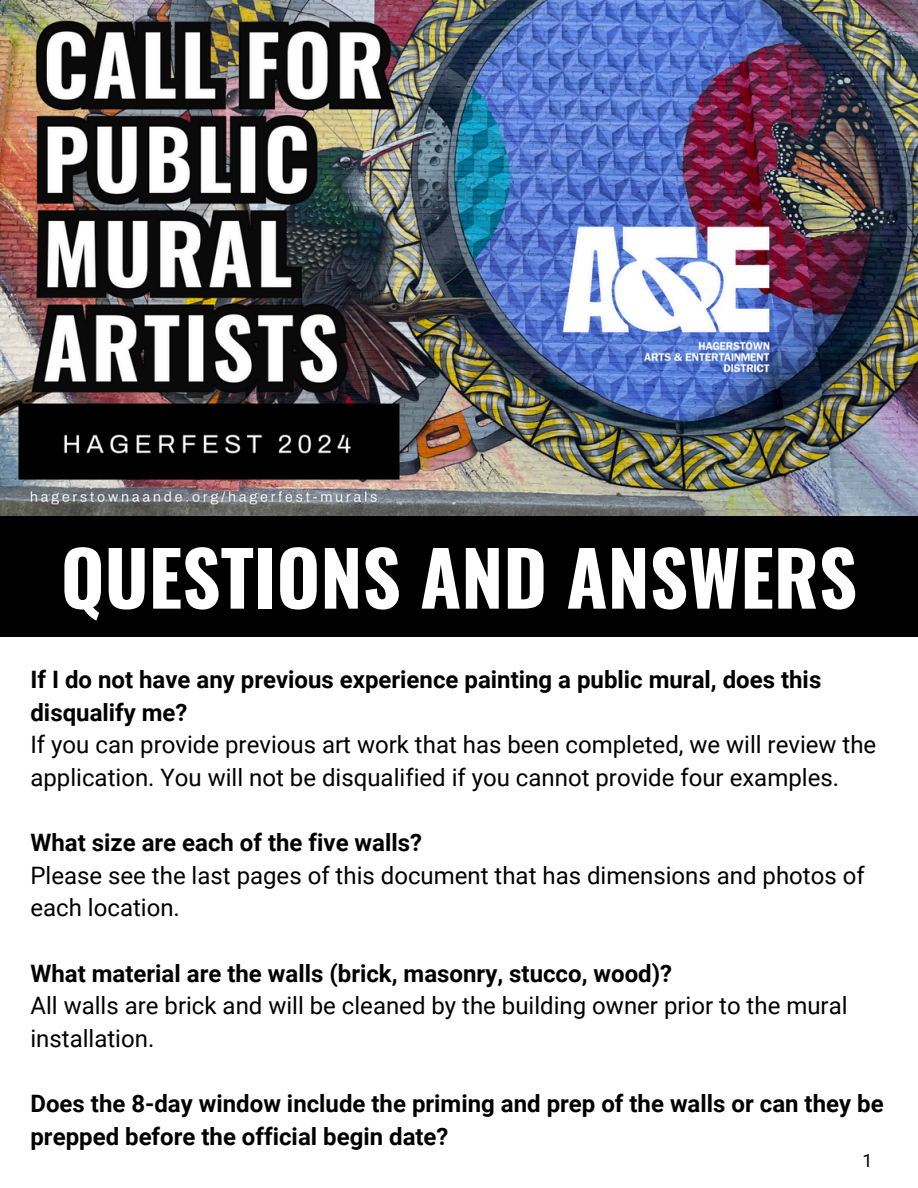
<style>
.page{position:relative;width:918px;height:1188px;background:#fff}
.page>*{position:absolute;margin:0;border:0;box-sizing:border-box;transform-origin:0 0}
.t1{font:700 74.85px "Oswald";color:#fff}
.t2{font:24px/32.7px "Roboto";color:#000}
.t3{font:700 24px/32.7px "Roboto";color:#000}
.t4{font:18px "Roboto";color:#000}
</style>
<div class="page">
<img style="left:0;top:0;width:918px;height:516px">
<div style="left:0;top:516px;width:918px;height:121px;background:#000"></div>
<h1 class="t1" style="left:61px;top:519px;width:798px">QUESTIONS AND ANSWERS</h1>
<p class="t3" style="left:30px;top:663px;width:792px">If I do not have any previous experience painting a public mural, does this disqualify me?</p>
<p class="t2" style="left:30px;top:729px;width:847px">If you can provide previous art work that has been completed, we will review the application. You will not be disqualified if you cannot provide four examples.</p>
<p class="t3" style="left:30px;top:826px;width:393px">What size are each of the five walls?</p>
<p class="t2" style="left:30px;top:859px;width:836px">Please see the last pages of this document that has dimensions and photos of each location.</p>
<p class="t3" style="left:30px;top:957px;width:643px">What material are the walls (brick, masonry, stucco, wood)?</p>
<p class="t2" style="left:30px;top:990px;width:819px">All walls are brick and will be cleaned by the building owner prior to the mural installation.</p>
<h2 class="t3" style="left:30px;top:1087px;width:855px">Does the 8-day window include the priming and prep of the walls or can they be prepped before the official begin date?</h2>
<p class="t4" style="left:862px;top:1151px;width:12px">1</p>
</div>
